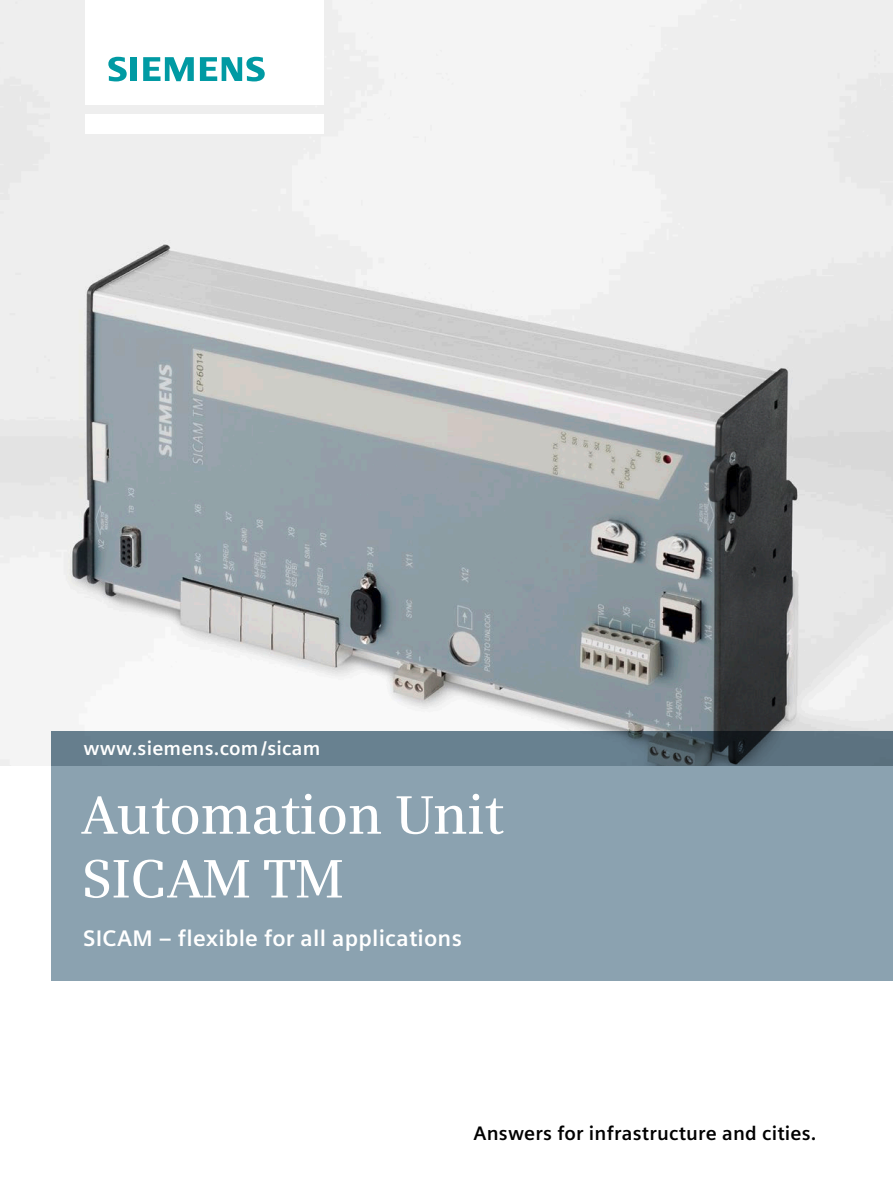
<style>
.page{position:relative;width:893px;height:1191px;background:#fff}
.page>*{position:absolute;margin:0;border:0;box-sizing:border-box;transform-origin:0 0}
.t1{font:600 54px/63.8px "Siemens Serif";letter-spacing:-.01em;color:#fff}
.t2{font:700 22.5px "Siemens Sans";letter-spacing:.01em;color:#fff}
.t3{font:700 19.5px "Siemens Sans";letter-spacing:.01em;color:#000}
.t4{font:700 19.5px "Siemens Sans";letter-spacing:.01em;color:#fff}
</style>
<div class="page">
<img style="left:0;top:0;width:893px;height:765px">
<div style="left:85px;top:114px;width:238px;height:19px;background:#fff"></div>
<div style="left:85px;top:0;width:238px;height:105px;background:#fff"></div>
<svg style="left:108px;top:57px;width:19px;height:24px"></svg>
<div style="left:130px;top:57px;width:7px;height:24px;background:#009aa3"></div>
<svg style="left:143px;top:57px;width:51px;height:24px"></svg>
<svg style="left:200px;top:57px;width:65px;height:24px"></svg>
<div style="left:51px;top:765px;width:842px;height:215px;background:#8ba2b0"></div>
<svg style="left:51px;top:731px;width:842px;height:34px;background:#5e7583"></svg>
<p class="t4" style="left:83px;top:737px;width:239px">www.siemens.com/sicam</p>
<h1 class="t1" style="left:82px;top:782px;width:424px">Automation Unit<br>SICAM TM</h1>
<p class="t2" style="left:83px;top:925px;width:380px">SICAM – flexible for all applications</p>
<p class="t3" style="left:473px;top:1122px;width:344px">Answers for infrastructure and cities.</p>
</div>
